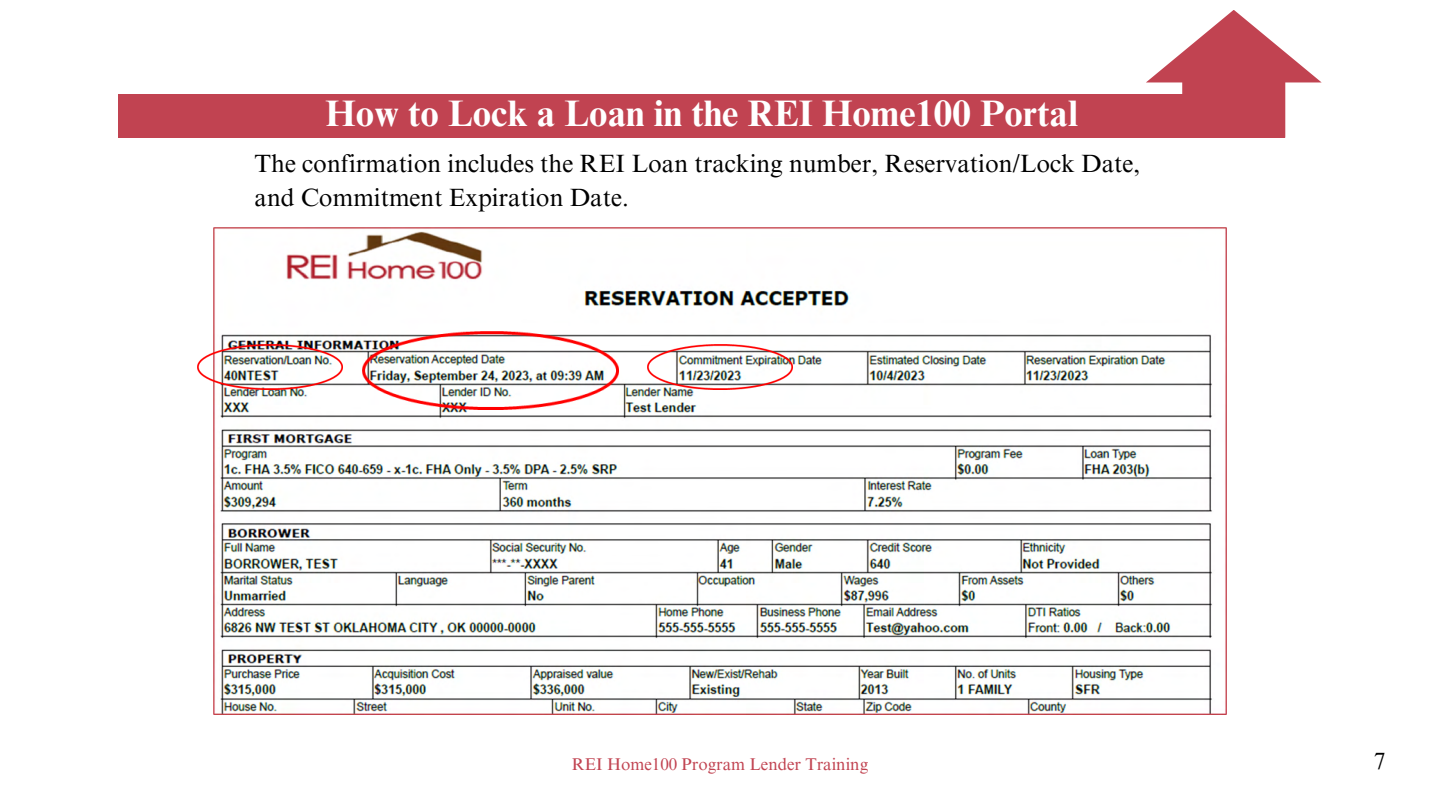
<style>
.page{position:relative;width:1440px;height:810px;background:#fff}
.page>*{position:absolute;margin:0;border:0;box-sizing:border-box;transform-origin:0 0}
.t1{font:700 36.9px "Times NRMT Pro";color:#fff}
.t2{font:25px/34.5px "Times NRMT Pro";color:#000}
.t3{font:23.5px "Times NRMT Pro";color:#000}
.t4{font:17px "Times NRMT Pro";color:#c14351}
</style>
<div class="page">
<div style="left:118px;top:94px;width:1167px;height:44px;background:#c14351"></div>
<svg style="left:1146px;top:10px;width:176px;height:128px"></svg>
<img style="left:213px;top:228px;width:1014px;height:487px">
<img style="left:198px;top:345px;width:145px;height:44px">
<img style="left:363px;top:332px;width:256px;height:78px">
<img style="left:648px;top:345px;width:144px;height:44px">
<h1 class="t1" style="left:326px;top:99px;width:754px">How to Lock a Loan in the REI Home100 Portal</h1>
<p class="t2" style="left:255px;top:149px;width:887px">The confirmation includes the REI Loan tracking number, Reservation/Lock Date, and Commitment Expiration Date.</p>
<p class="t4" style="left:572px;top:758px;width:298px">REI Home100 Program Lender Training</p>
<p class="t3" style="left:1374px;top:752px;width:13px">7</p>
</div>
